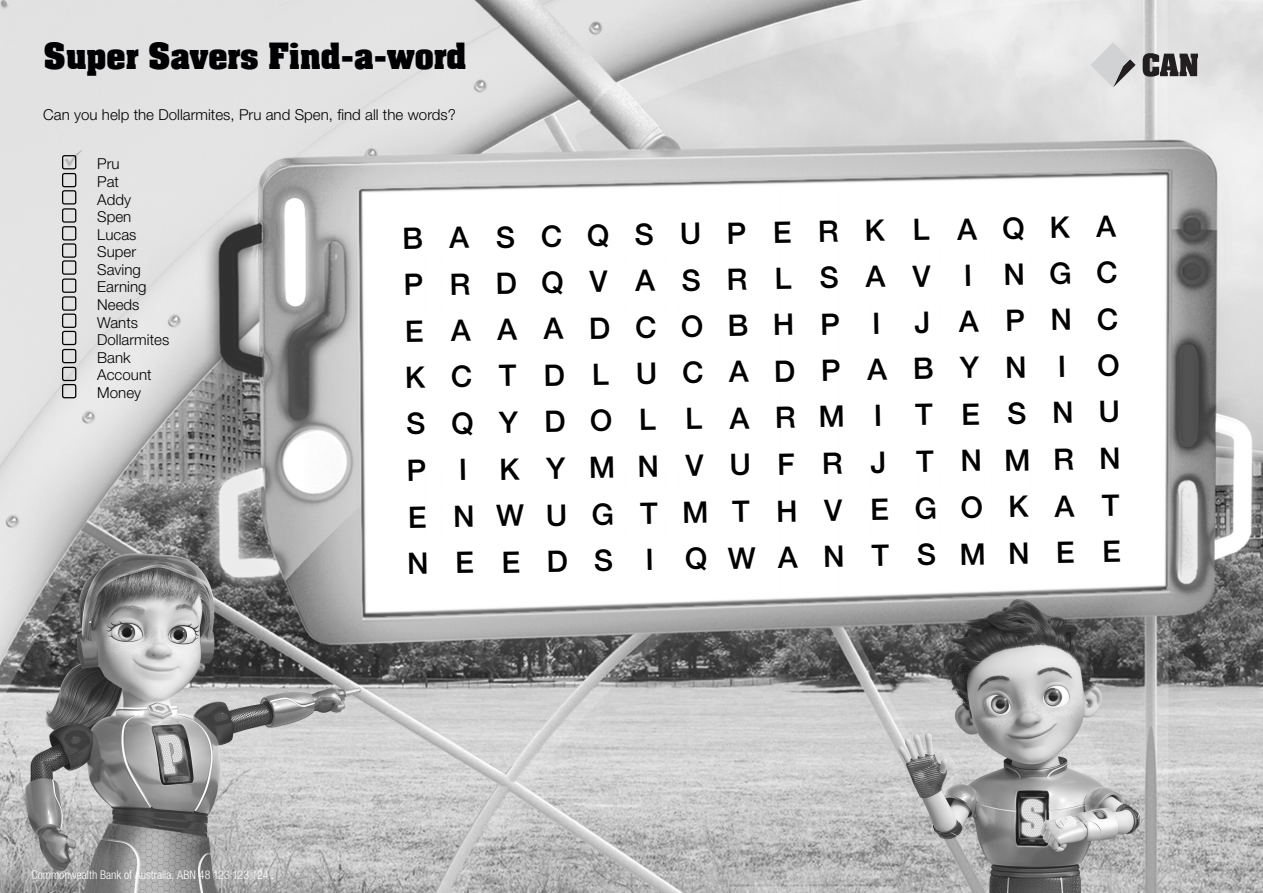
<style>
.page{position:relative;width:1263px;height:893px;background:#fff}
.page>*{position:absolute;margin:0;border:0;box-sizing:border-box;transform-origin:0 0}
.t1{font:700 39.3px "Aachen Com";letter-spacing:-.015em;color:#000002}
.t2{font:500 29.55px/46.5px "Helvetica Neue";color:#000002;text-align:justify}
.t3{font:300 15px/17.5px "Helvetica Neue LT Std";letter-spacing:.005em;color:#000002}
.t4{font:300 condensed 12px "Helvetica Neue LT Std";color:#fff}
</style>
<div class="page">
<img style="left:0;top:0;width:1263px;height:893px">
<svg style="left:1143px;top:53px;width:55px;height:24px"></svg>
<svg style="left:1090px;top:42px;width:45px;height:45px;background:#cccccd"></svg>
<div style="left:62px;top:208px;width:14px;height:15px;border:1px solid #000002;border-radius:2px"></div>
<div style="left:62px;top:278px;width:14px;height:15px;border:1px solid #000002;border-radius:2px"></div>
<div style="left:62px;top:349px;width:14px;height:14px;border:1px solid #000002;border-radius:2px"></div>
<div style="left:62px;top:173px;width:14px;height:14px;border:1px solid #000002;border-radius:2px"></div>
<div style="left:62px;top:226px;width:14px;height:14px;border:1px solid #000002;border-radius:2px"></div>
<div style="left:62px;top:296px;width:14px;height:15px;border:1px solid #000002;border-radius:2px"></div>
<div style="left:62px;top:367px;width:14px;height:14px;border:1px solid #000002;border-radius:2px"></div>
<div style="left:62px;top:190px;width:14px;height:15px;border:1px solid #000002;border-radius:2px"></div>
<div style="left:62px;top:260px;width:14px;height:15px;border:1px solid #000002;border-radius:2px"></div>
<div style="left:62px;top:331px;width:14px;height:14px;border:1px solid #000002;border-radius:2px"></div>
<div style="left:62px;top:243px;width:14px;height:15px;border:1px solid #000002;border-radius:2px"></div>
<div style="left:62px;top:314px;width:14px;height:14px;border:1px solid #000002;border-radius:2px"></div>
<div style="left:62px;top:384px;width:14px;height:14px;border:1px solid #000002;border-radius:2px"></div>
<div style="left:62px;top:155px;width:14px;height:14px;border:1px solid #000002;border-radius:2px"></div>
<svg style="left:64px;top:150px;width:18px;height:17px"></svg>
<h1 class="t1" style="left:43px;top:34px;width:425px">Super Savers Find-a-word</h1>
<p class="t3" style="left:43px;top:106px;width:414px">Can you help the Dollarmites, Pru and Spen, find all the words?</p>
<p class="t3" style="left:97px;top:155px;width:74px">Pru<br>Pat<br>Addy<br>Spen<br>Lucas<br>Super<br>Saving<br>Earning<br>Needs<br>Wants<br>Dollarmites<br>Bank<br>Account<br>Money</p>
<p class="t2" style="left:401px;top:213px;width:717px;rotate:-1deg">BASCQSUPERKLAQKA PRDQVASRLSAV I NGC EAAADCOBHP I JAPNC KCTDLUCADPABYN I O SQYDOL LARMI TESNU P I KYMNVUFRJTNMRN ENWUGTMTHVEGOKAT NEEDS I QWANTSMNEE</p>
<p class="t4" style="left:31px;top:867px;width:244px">Commonwealth Bank of Australia, ABN 48 123 123 124 .</p>
</div>
